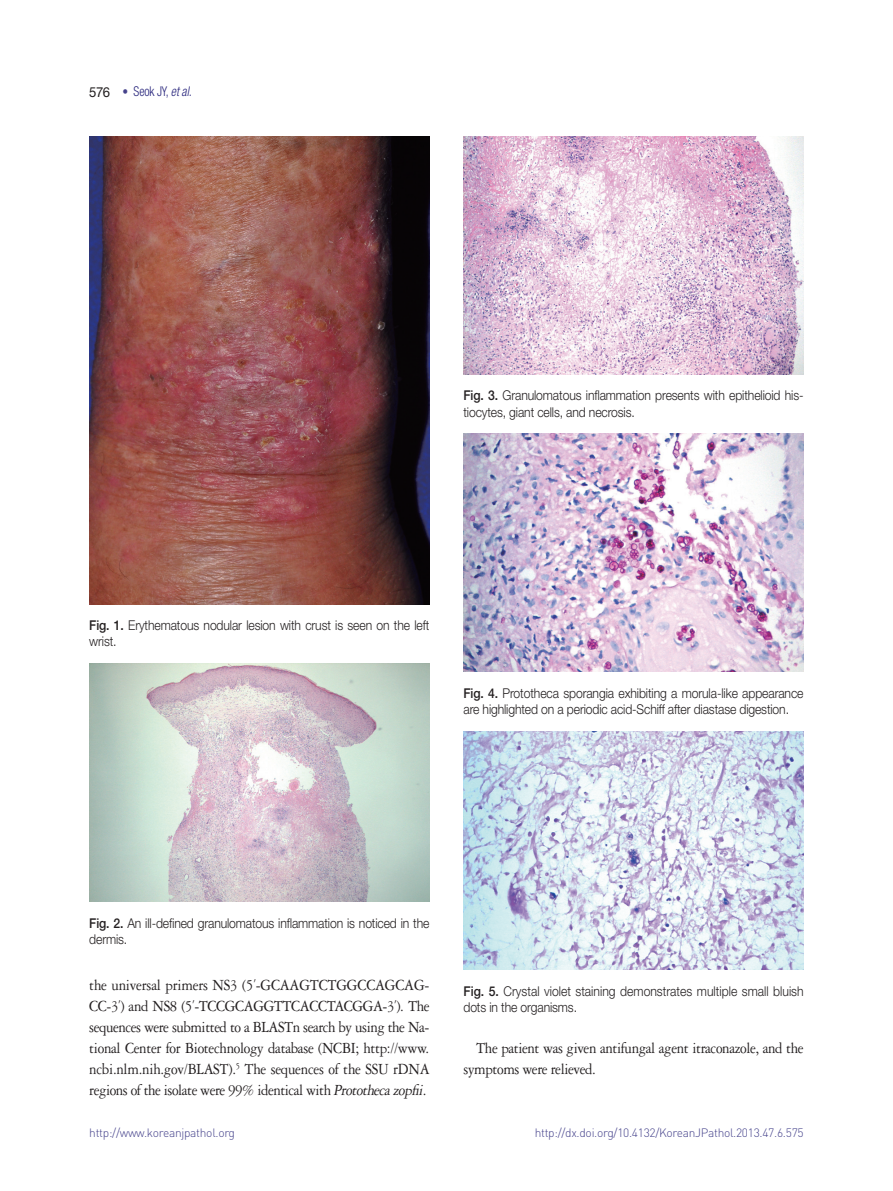
<style>
.page{position:relative;width:893px;height:1191px;background:#fff}
.page>*{position:absolute;margin:0;border:0;box-sizing:border-box;transform-origin:0 0}
.본문_영문{font:16.5px/21px "Garamond 3 LT Std";letter-spacing:-.025em;color:#231f20;text-align:justify;scale:.9 1}
.표_제목__그림_설명{font:300 13.5px/16.2px "Helvetica Neue LT Std";letter-spacing:-.01em;color:#231f20;scale:.9 1}
.t1{font:300 condensed 13.5px "Helvetica Neue LT Std";letter-spacing:-.01em;color:#26237b;scale:.9 1}
.홈페이지_좌{font:300 12px "DIN Pro";letter-spacing:-.025em;color:#45428b}
.s1{font-weight:400;font-stretch:normal;font-size:13.8px;color:#231f20}
.s2{font-size:12.75px;color:#45428b}
.s3{font-style:italic}
.s4{font-weight:500}
.s5{font-family:"Myriad Pro";font-weight:300;font-size:14.25px}
</style>
<div class="page">
<img style="left:89px;top:136px;width:340px;height:468px">
<img style="left:89px;top:663px;width:340px;height:238px">
<img style="left:463px;top:136px;width:341px;height:238px">
<img style="left:463px;top:434px;width:341px;height:238px">
<img style="left:463px;top:731px;width:341px;height:238px">
<p class="t1" style="left:89px;top:84px;width:115px"><span class="s1">576</span> <span class="s2">•</span> Seok JY, <span class="s3">et al.</span></p>
<p class="표_제목__그림_설명" style="left:463px;top:387px;width:379px"><span class="s4">Fig. 3.</span> Granulomatous inflammation presents with epithelioid his&shy;tiocytes, giant cells, and necrosis.</p>
<p class="표_제목__그림_설명" style="left:89px;top:617px;width:379px"><span class="s4">Fig. 1.</span> Erythematous nodular lesion with crust is seen on the left wrist.</p>
<p class="표_제목__그림_설명" style="left:463px;top:685px;width:379px"><span class="s4">Fig. 4.</span> Prototheca sporangia exhibiting a morula-like appearance are highlighted on a periodic acid-Schiff after diastase digestion.</p>
<p class="표_제목__그림_설명" style="left:89px;top:914px;width:379px"><span class="s4">Fig. 2.</span> An ill-defined granulomatous inflammation is noticed in the dermis.</p>
<p class="본문_영문" style="left:89px;top:974px;width:380px">the universal primers NS3 (5<span class="s5">’</span>-GCAAGTCTGGCCAGCAG-CC-3<span class="s5">’</span>) and NS8 (5<span class="s5">’</span>-TCCGCAGGTTCACCTACGGA-3<span class="s5">’</span>). The sequences were submitted to a BLASTn search by using the Na&shy;tional Center for Biotechnology database (NCBI; http://www. ncbi.nlm.nih.gov/BLAST).<sup>5</sup> The sequences of the SSU rDNA regions of the isolate were 99% identical with <span class="s3">Protothecazopfii</span>.</p>
<p class="표_제목__그림_설명" style="left:463px;top:982px;width:379px"><span class="s4">Fig. 5.</span> Crystal violet staining demonstrates multiple small bluish dots in the organisms.</p>
<p class="본문_영문" style="left:463px;top:1037px;width:379px;text-indent:13px">The patient was given antifungal agent itraconazole, and the symptoms were relieved.</p>
<p class="홈페이지_좌" style="left:89px;top:1125px;width:147px">http://www.koreanjpathol.org</p>
<p class="홈페이지_좌" style="left:535px;top:1125px;width:270px">http://dx.doi.org/10.4132/KoreanJPathol.2013.47.6.575</p>
</div>
